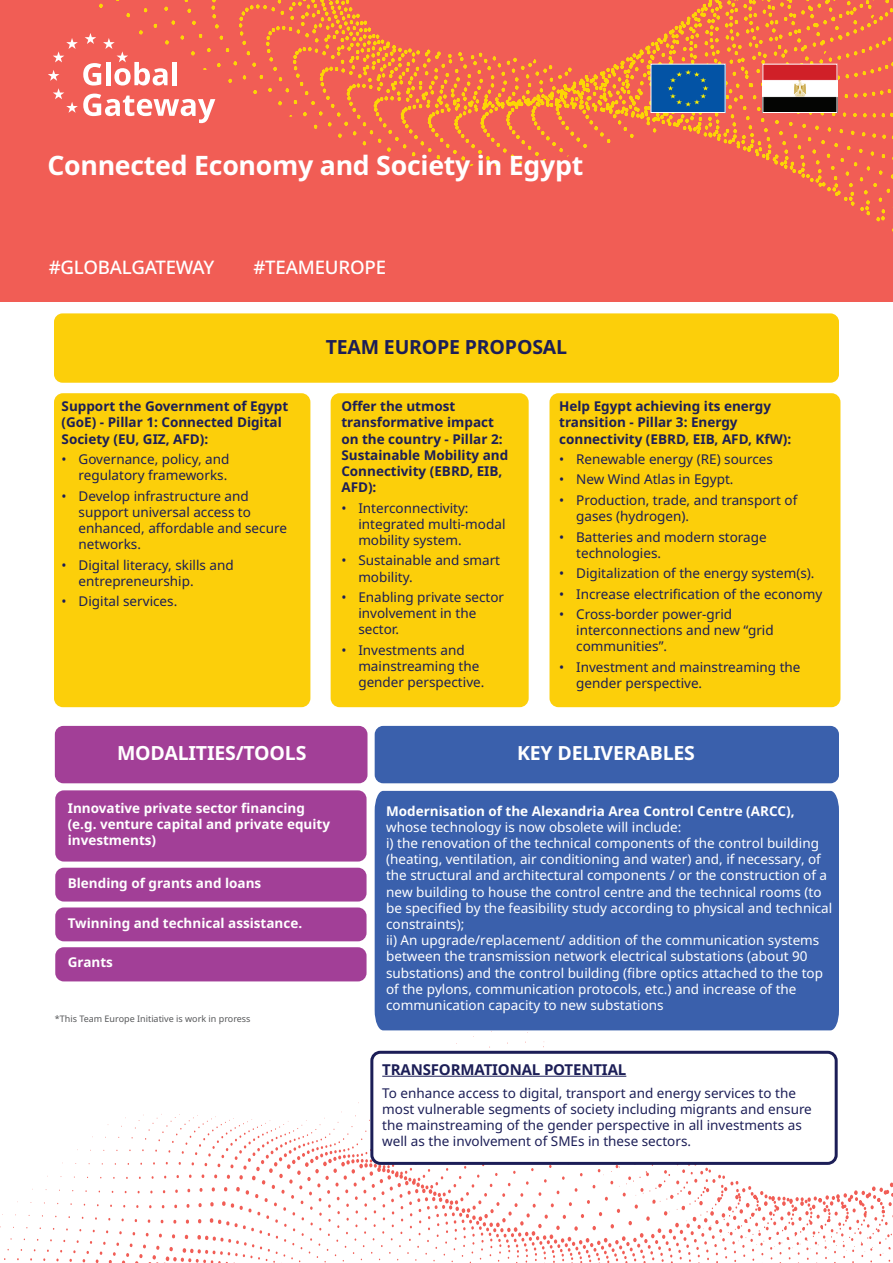
<style>
.page{position:relative;width:893px;height:1263px;background:#fff}
.page>*{position:absolute;margin:0;border:0;box-sizing:border-box;transform-origin:0 0}
.t1{font:700 26.7px "Noto Sans";letter-spacing:-.01em;color:#fff}
.t2{font:700 19.5px "Noto Sans";letter-spacing:-.01em;color:#fff}
.t3{font:700 19.5px "Noto Sans";letter-spacing:-.01em;color:#1c1e57}
.t4{font:500 18.6px "Noto Sans";letter-spacing:-.01em;color:#fff}
.t5{font:700 15px "Noto Sans";letter-spacing:-.01em;color:#1c1e57}
.t6{font:13.5px/16.2px "Noto Sans";color:#1c1e57}
.t7{font:13.5px/16.2px "Noto Sans";color:#fff}
.t8{font:700 13.5px/16.2px "Noto Sans";color:#1c1e57}
.t9{font:700 13.5px/16.2px "Noto Sans";color:#fff}
.t10{font:9px "Noto Sans";color:#57585a}
</style>
<div class="page">
<div style="left:0;top:0;width:893px;height:302px;background:#f15d55"></div>
<svg style="left:99px;top:0;width:794px;height:232px"></svg>
<svg style="left:48px;top:33px;width:167px;height:90px"></svg>
<svg style="left:0;top:1030px;width:893px;height:233px"></svg>
<div style="left:54px;top:313px;width:785px;height:70px;background:#fccf0a;border-radius:9px"></div>
<div style="left:55px;top:726px;width:312px;height:57px;background:#a23f97;border-radius:9px"></div>
<div style="left:375px;top:726px;width:464px;height:57px;background:#3a60ac;border-radius:9px"></div>
<div style="left:55px;top:790px;width:312px;height:71px;background:#a23f97;border-radius:9px"></div>
<div style="left:55px;top:868px;width:312px;height:33px;background:#a23f97;border-radius:9px"></div>
<div style="left:55px;top:907px;width:312px;height:34px;background:#a23f97;border-radius:9px"></div>
<div style="left:55px;top:947px;width:312px;height:34px;background:#a23f97;border-radius:9px"></div>
<div style="left:331px;top:393px;width:198px;height:314px;background:#fccf0a;border-radius:9px"></div>
<div style="left:549px;top:393px;width:291px;height:314px;background:#fccf0a;border-radius:9px"></div>
<div style="left:54px;top:393px;width:256px;height:314px;background:#fccf0a;border-radius:9px"></div>
<div style="left:651px;top:64px;width:74px;height:48px;background:#0353a5"></div>
<svg style="left:668px;top:70px;width:40px;height:36px"></svg>
<div style="left:651px;top:64px;width:74px;height:49px;border:1px solid #fff"></div>
<img style="left:764px;top:66px;width:71px;height:45px">
<div style="left:762px;top:64px;width:75px;height:49px;border:1px solid #fff"></div>
<div style="left:375px;top:791px;width:464px;height:239px;background:#3a60ac"></div>
<div style="left:372px;top:1052px;width:464px;height:111px;background:#fff;border-radius:9px"></div>
<div style="left:370px;top:1051px;width:468px;height:114px;border:3px solid #1c1e57;border-radius:9px"></div>
<hr style="left:382px;top:1076px;width:244px;height:1px;background:#1c1e57">
<h1 class="t1" style="left:47px;top:150px;width:537px">Connected Economy and Society in Egypt</h1>
<h3 class="t4" style="left:49px;top:254px;width:167px">#GLOBALGATEWAY</h3>
<h3 class="t4" style="left:253px;top:254px;width:134px">#TEAMEUROPE</h3>
<p class="t8" style="left:62px;top:398px;width:228px">Support the Government of Egypt (GoE) - Pillar 1: Connected Digital<br>Society (EU, GIZ, AFD):</p>
<p class="t6" style="left:62px;top:451px;width:169px;text-align:right">• Governance, policy, and regulatory frameworks.</p>
<p class="t6" style="left:79px;top:488px;width:210px;text-indent:-17px">• Develop infrastructure and support universal access to enhanced, affordable and secure networks.</p>
<p class="t6" style="left:79px;top:557px;width:157px;text-indent:-17px">• Digital literacy, skills and entrepreneurship.</p>
<p class="t6" style="left:62px;top:593px;width:117px">• Digital services.</p>
<h2 class="t3" style="left:326px;top:336px;width:243px">TEAM EUROPE PROPOSAL</h2>
<p class="t8" style="left:341px;top:398px;width:168px">Offer the utmost transformative impact on the country - Pillar 2:<br>Sustainable Mobility and<br>Connectivity (EBRD, EIB,<br>AFD):</p>
<p class="t6" style="left:358px;top:500px;width:149px;text-indent:-17px">• Interconnectivity: integrated multi-modal mobility system.</p>
<p class="t6" style="left:358px;top:553px;width:143px;text-indent:-17px">• Sustainable and smart mobility.</p>
<p class="t6" style="left:358px;top:589px;width:147px;text-indent:-17px">• Enabling private sector involvement in the sector.</p>
<p class="t6" style="left:358px;top:642px;width:128px;text-indent:-17px">• Investments and mainstreaming the gender perspective.</p>
<p class="t8" style="left:559px;top:398px;width:234px">Help Egypt achieving its energy transition - Pillar 3: Energy connectivity (EBRD, EIB, AFD, KfW):</p>
<p class="t6" style="left:559px;top:451px;width:215px">• Renewable energy (RE) sources</p>
<p class="t6" style="left:559px;top:472px;width:176px">• New Wind Atlas in Egypt.</p>
<p class="t6" style="left:576px;top:492px;width:223px;text-indent:-17px">• Production, trade, and transport of gases (hydrogen).</p>
<p class="t6" style="left:576px;top:529px;width:192px;text-indent:-17px">• Batteries and modern storage technologies.</p>
<p class="t6" style="left:559px;top:565px;width:257px">• Digitalization of the energy system(s).</p>
<p class="t6" style="left:559px;top:586px;width:265px">• Increase electrification of the economy</p>
<p class="t6" style="left:576px;top:606px;width:199px;text-indent:-17px">• Cross-border power-grid interconnections and new “grid communities”.</p>
<p class="t6" style="left:576px;top:659px;width:226px;text-indent:-17px">• Investment and mainstreaming the gender perspective.</p>
<h2 class="t2" style="left:117px;top:742px;width:191px">MODALITIES/TOOLS</h2>
<h2 class="t2" style="left:517px;top:742px;width:179px">KEY DELIVERABLES</h2>
<p class="t9" style="left:68px;top:800px;width:264px">Innovative private sector financing (e.g. venture capital and private equity investments)</p>
<p class="t9" style="left:68px;top:875px;width:195px">Blending of grants and loans</p>
<p class="t9" style="left:68px;top:915px;width:236px">Twinning and technical assistance.</p>
<p class="t9" style="left:68px;top:954px;width:47px">Grants</p>
<p class="t10" style="left:55px;top:1013px;width:197px">*This Team Europe Initiative is work in proress</p>
<p class="t9" style="left:386px;top:803px;width:410px">Modernisation of the Alexandria Area Control Centre (ARCC),</p>
<p class="t7" style="left:386px;top:819px;width:448px">whose technology is now obsolete will include:<br>i) the renovation of the technical components of the control building (heating, ventilation, air conditioning and water) and, if necessary, of the structural and architectural components / or the construction of a new building to house the control centre and the technical rooms (to be specified by the feasibility study according to physical and technical constraints);<br>ii) An upgrade/replacement/ addition of the communication systems between the transmission network electrical substations (about 90 substations) and the control building (fibre optics attached to the top of the pylons, communication protocols, etc.) and increase of the communication capacity to new substations</p>
<p class="t5" style="left:382px;top:1061px;width:246px">TRANSFORMATIONAL POTENTIAL</p>
<p class="t6" style="left:382px;top:1085px;width:431px">To enhance access to digital, transport and energy services to the most vulnerable segments of society including migrants and ensure the mainstreaming of the gender perspective in all investments as well as the involvement of SMEs in these sectors.</p>
</div>
